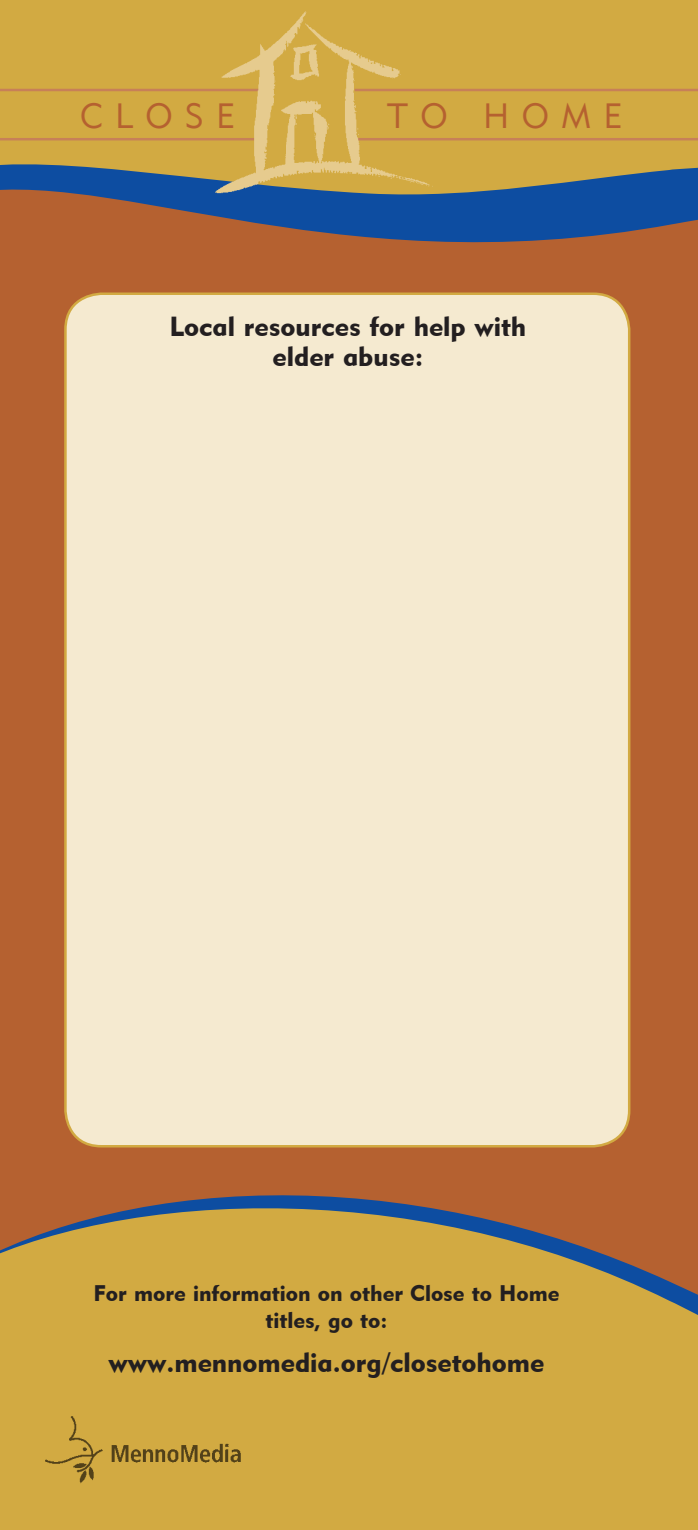
<style>
.page{position:relative;width:698px;height:1530px;background:#b56130}
.page>*{position:absolute;margin:0;border:0;box-sizing:border-box;transform-origin:0 0}
.t1{font:35px "Geometric 415 BT Lite A";letter-spacing:.35em;color:#b56130}
.t2{font:27.5px/30px "Geometric 415 BT Black A";color:#231f20;text-align:center}
.t3{font:22.5px/27px "Geometric 415 BT Black A";color:#231f20;text-align:center}
</style>
<div class="page">
<svg style="left:0;top:1195px;width:698px;height:335px;background:#c79f44"></svg>
<svg style="left:0;top:0;width:698px;height:243px;background:#a18c55"></svg>
<hr style="left:0;top:89px;width:267px;height:2px;background:#c78058">
<hr style="left:0;top:138px;width:259px;height:2px;background:#c78058">
<hr style="left:354px;top:89px;width:344px;height:2px;background:#c78058">
<hr style="left:354px;top:138px;width:344px;height:2px;background:#c78058">
<img style="left:209px;top:4px;width:233px;height:194px">
<div style="left:65px;top:294px;width:564px;height:852px;background:#f5ead0;border-radius:36px"></div>
<img style="left:45px;top:1417px;width:196px;height:68px">
<p class="t1" style="left:80px;top:94px;width:157px">CLOSE</p>
<p class="t1" style="left:387px;top:94px;width:237px">TO HOME</p>
<p class="t2" style="left:169px;top:311px;width:358px">Local resources for help with elder abuse:</p>
<p class="t3" style="left:94px;top:1279px;width:467px">For more information on other Close to Home titles, go to:</p>
<p class="t2" style="left:109px;top:1347px;width:437px">www.mennomedia.org/closetohome</p>
</div>
